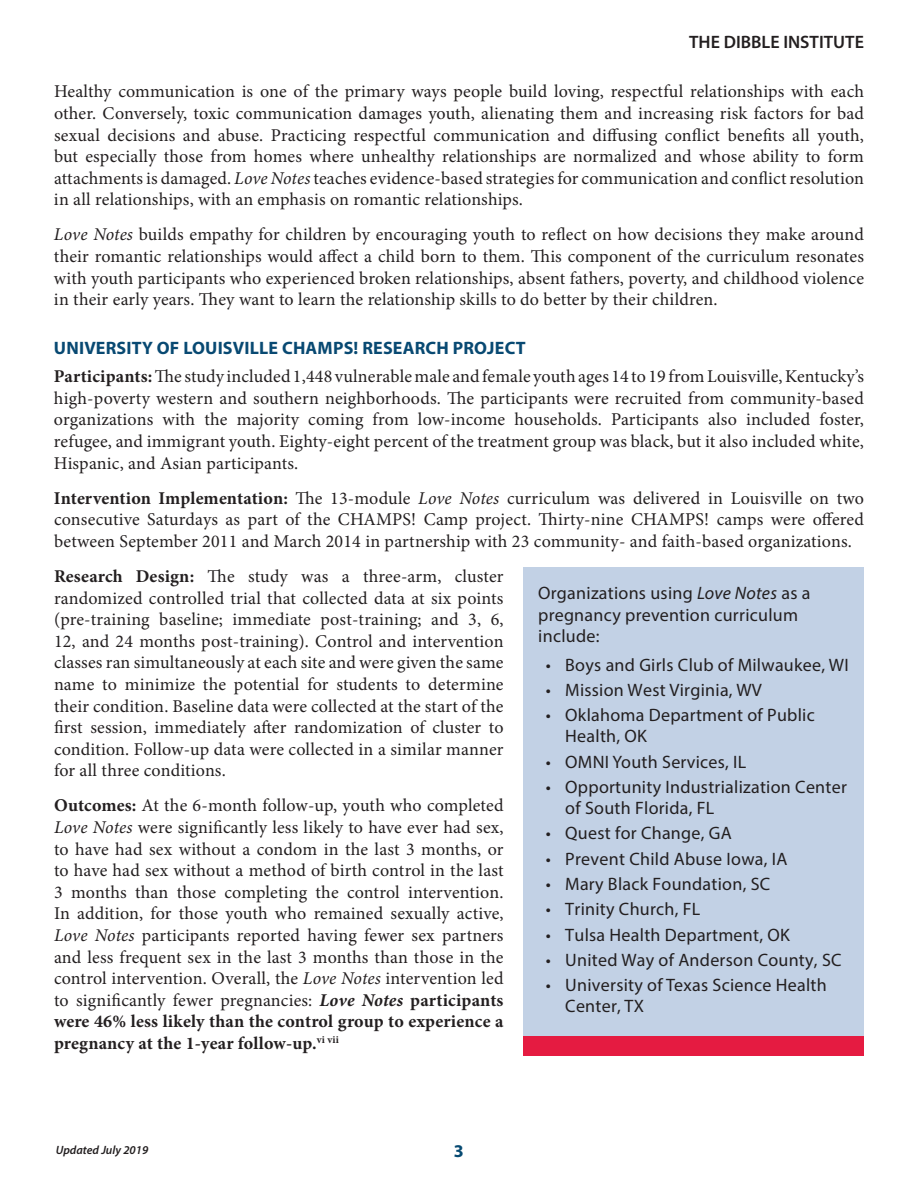
<style>
.page{position:relative;width:918px;height:1188px;background:#fff}
.page>*{position:absolute;margin:0;border:0;box-sizing:border-box;transform-origin:0 0}
.t1{font:18px/21.6px "Minion Pro";letter-spacing:.01em;color:#231f20;text-align:justify}
.t2{font:18px/20.9px "Myriad Pro";letter-spacing:.015em;color:#231f20}
.t3{font:700 18px "Myriad Pro";letter-spacing:.01em;color:#084972}
.t4{font:600 18px "Myriad Pro";color:#231f20}
.t5{font:700 18px "Myriad Pro";color:#074a72}
.t6{font:italic 600 12px "Myriad Pro";color:#231f20}
.s1{font-style:italic}
.s2{font-weight:700}
.s3{font-weight:700;font-style:italic}
</style>
<div class="page">
<div style="left:524px;top:567px;width:340px;height:470px;background:#c2d1e5"></div>
<div style="left:524px;top:1036px;width:340px;height:20px;background:#e51b41"></div>
<p class="t4" style="left:689px;top:31px;width:176px">THE DIBBLE INSTITUTE</p>
<p class="t1" style="left:54px;top:81px;width:812px">Healthy communication is one of the primary ways people build loving, respectful relationships with each other. Conversely, toxic communication damages youth, alienating them and increasing risk factors for bad sexual decisions and abuse. Practicing respectful communication and diffusing conflict benefits all youth, but especially those from homes where unhealthy relationships are normalized and whose ability to form attachments is damaged. <span class="s1">Love Notes</span> teaches evidence-based strategies for communication and conflict resolution in all relationships, with an emphasis on romantic relationships.</p>
<p class="t1" style="left:54px;top:224px;width:812px"><span class="s1">Love Notes</span> builds empathy for children by encouraging youth to reflect on how decisions they make around their romantic relationships would affect a child born to them. This component of the curriculum resonates with youth participants who experienced broken relationships, absent fathers, poverty, and childhood violence in their early years. They want to learn the relationship skills to do better by their children.</p>
<p class="t3" style="left:54px;top:336px;width:473px">UNIVERSITY OF LOUISVILLE CHAMPS! RESEARCH PROJECT</p>
<p class="t1" style="left:54px;top:366px;width:812px"><span class="s2">Participants:</span> The study included 1,448 vulnerable male and female youth ages 14 to 19 from Louisville, Kentucky’s high-poverty western and southern neighborhoods. The participants were recruited from community-based organizations with the majority coming from low-income households. Participants also included foster, refugee, and immigrant youth. Eighty-eight percent of the treatment group was black, but it also included white, Hispanic, and Asian participants.</p>
<p class="t1" style="left:54px;top:487px;width:811px"><span class="s2">Intervention Implementation:</span> The 13-module <span class="s1">Love Notes</span> curriculum was delivered in Louisville on two consecutive Saturdays as part of the CHAMPS! Camp project. Thirty-nine CHAMPS! camps were offered between September 2011 and March 2014 in partnership with 23 community- and faith-based organizations.</p>
<p class="t1" style="left:54px;top:566px;width:451px"><span class="s2">Research Design:</span> The study was a three-arm, cluster randomized controlled trial that collected data at six points (pre-training baseline; immediate post-training; and 3, 6, 12, and 24 months post-training). Control and intervention classes ran simultaneously at each site and were given the same name to minimize the potential for students to determine their condition. Baseline data were collected at the start of the first session, immediately after randomization of cluster to condition. Follow-up data were collected in a similar manner for all three conditions.</p>
<p class="t1" style="left:54px;top:795px;width:451px"><span class="s2">Outcomes:</span> At the 6-month follow-up, youth who completed <span class="s1">Love Notes</span> were significantly less likely to have ever had sex, to have had sex without a condom in the last 3 months, or to have had sex without a method of birth control in the last 3 months than those completing the control intervention.<br>In addition, for those youth who remained sexually active, <span class="s1">Love Notes</span> participants reported having fewer sex partners and less frequent sex in the last 3 months than those in the control intervention. Overall, the <span class="s1">Love Notes</span> intervention led to significantly fewer pregnancies: <span class="s3">Love Notes</span> <span class="s2">participants were 46% less likely than the control group to experience a pregnancy at the 1-year follow-up.</span><sup>vi</sup> <sup>vii</sup></p>
<p class="t2" style="left:538px;top:582px;width:274px;line-height:21.6px">Organizations using <span class="s1">Love Notes</span> as a pregnancy prevention curriculum include:</p>
<p class="t2" style="left:546px;top:654px;width:304px">• Boys and Girls Club of Milwaukee, WI</p>
<p class="t2" style="left:546px;top:679px;width:218px">• Mission West Virginia, WV</p>
<p class="t2" style="left:565px;top:705px;width:251px;text-indent:-20px">• Oklahoma Department of Public<br>Health, OK</p>
<p class="t2" style="left:546px;top:751px;width:202px">• OMNI Youth Services, IL</p>
<p class="t2" style="left:565px;top:776px;width:283px;text-indent:-19px">• Opportunity Industrialization Center of South Florida, FL</p>
<p class="t2" style="left:546px;top:822px;width:188px">• Quest for Change, GA</p>
<p class="t2" style="left:546px;top:848px;width:243px">• Prevent Child Abuse Iowa, IA</p>
<p class="t2" style="left:546px;top:873px;width:226px">• Mary Black Foundation, SC</p>
<p class="t2" style="left:546px;top:899px;width:156px">• Trinity Church, FL</p>
<p class="t2" style="left:546px;top:924px;width:246px">• Tulsa Health Department, OK</p>
<p class="t2" style="left:546px;top:949px;width:297px">• United Way of Anderson County, SC</p>
<p class="t2" style="left:565px;top:975px;width:263px;text-indent:-20px">• University of Texas Science Health<br>Center, TX</p>
<p class="t6" style="left:56px;top:1143px;width:94px">Updated July 2019</p>
<p class="t5" style="left:454px;top:1139px;width:11px">3</p>
</div>
